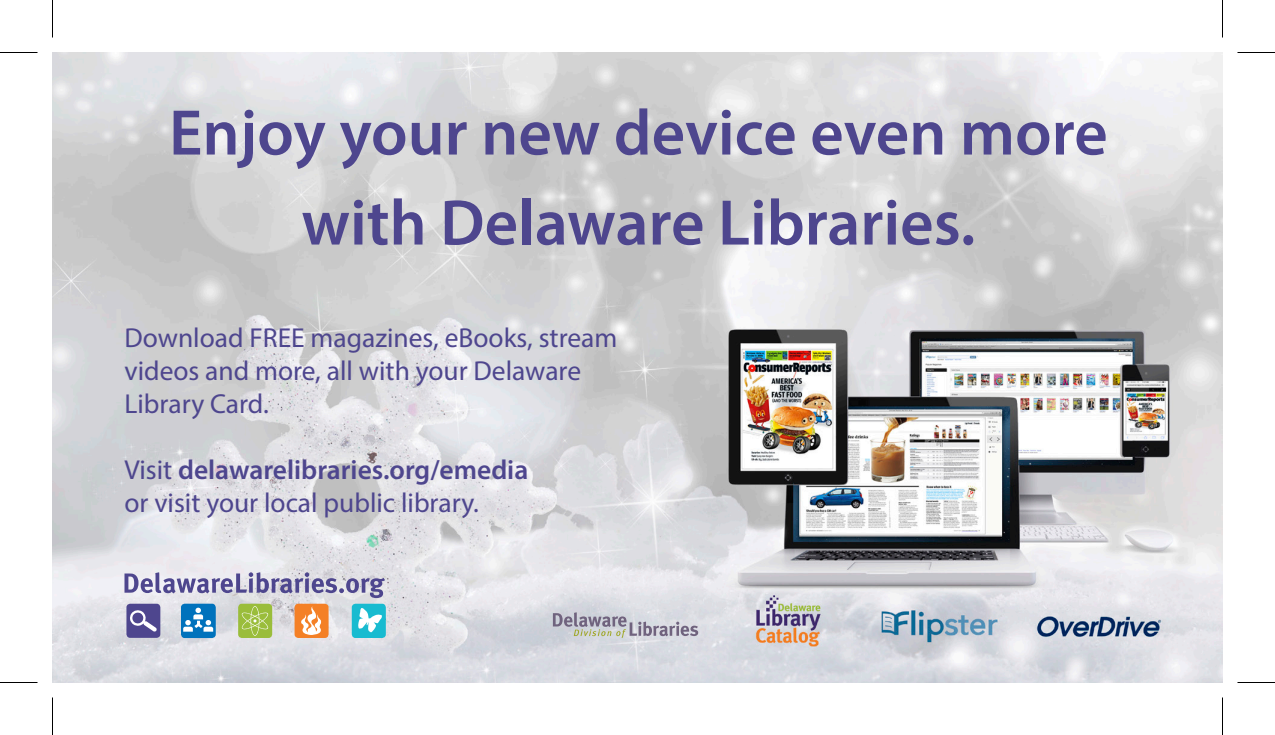
<style>
.page{position:relative;width:1275px;height:735px;background:#fff}
.page>*{position:absolute;margin:0;border:0;box-sizing:border-box;transform-origin:0 0}
.t1{font:600 65px/90px "Myriad Pro";color:#4e468e;text-align:center}
.t2{font:27.5px/33px "Myriad Pro";color:#4e468e}
.t3{font:600 27.5px "Myriad Pro";color:#4e468e}
.s1{font-weight:400}
</style>
<div class="page">
<img style="left:52px;top:52px;width:1170px;height:630px">
<svg style="left:553px;top:612px;width:145px;height:26px;background:#bcbbc3"></svg>
<div style="left:181px;top:604px;width:35px;height:34px;background:#0072bc;border-radius:4px"></div>
<svg style="left:183px;top:608px;width:30px;height:24px"></svg>
<div style="left:238px;top:604px;width:34px;height:34px;background:#9abd3b;border-radius:4px"></div>
<svg style="left:241px;top:606px;width:28px;height:30px"></svg>
<div style="left:295px;top:604px;width:34px;height:34px;background:#f48026;border-radius:4px"></div>
<svg style="left:301px;top:606px;width:21px;height:29px"></svg>
<div style="left:126px;top:604px;width:34px;height:34px;background:#4e468e;border-radius:4px"></div>
<svg style="left:130px;top:610px;width:27px;height:22px"></svg>
<div style="left:352px;top:604px;width:34px;height:34px;background:#18bbd0;border-radius:4px"></div>
<svg style="left:358px;top:608px;width:24px;height:24px"></svg>
<svg style="left:124px;top:572px;width:261px;height:26px;background:#b4b1cb"></svg>
<hr style="left:0;top:52px;width:38px;height:1px;background:#000">
<hr style="left:1238px;top:52px;width:37px;height:1px;background:#000">
<hr style="left:0;top:682px;width:38px;height:1px;background:#000">
<hr style="left:1238px;top:682px;width:37px;height:1px;background:#000">
<hr style="left:52px;top:0;width:1px;height:38px;background:#000">
<hr style="left:52px;top:698px;width:1px;height:37px;background:#000">
<hr style="left:1222px;top:0;width:1px;height:38px;background:#000">
<hr style="left:1222px;top:698px;width:1px;height:37px;background:#000">
<p class="t1" style="left:169px;top:86px;width:940px">Enjoy your new device even more with Delaware Libraries.</p>
<p class="t2" style="left:124px;top:321px;width:494px">Download FREE magazines, eBooks, stream videos and more, all with your Delaware<br>Library Card.</p>
<p class="t3" style="left:124px;top:452px;width:405px"><span class="s1">Visit</span> delawarelibraries.org/emedia</p>
<p class="t2" style="left:124px;top:486px;width:356px">or visit your local public library.</p>
</div>
